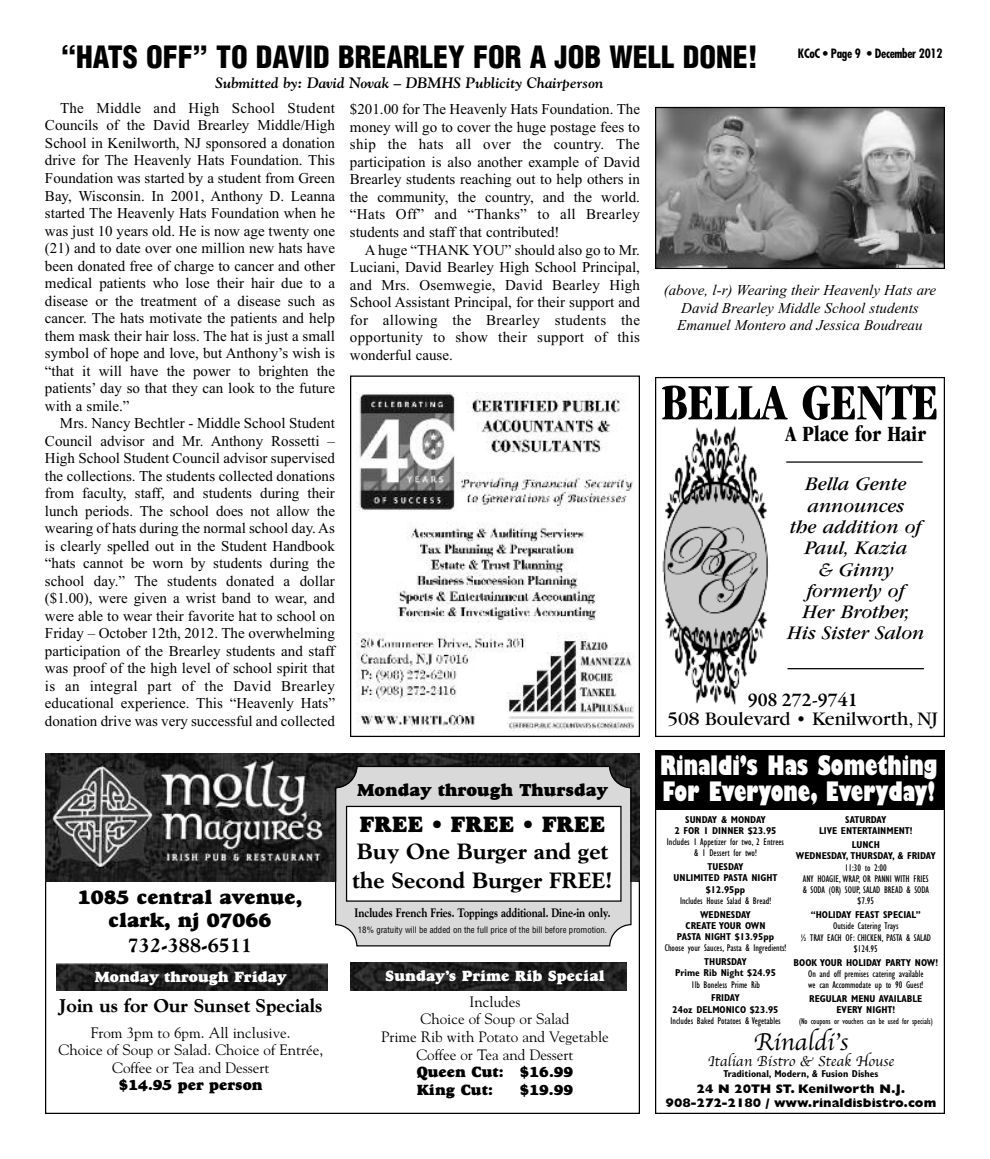
<style>
.page{position:relative;width:990px;height:1159px;background:#fff}
.page>*{position:absolute;margin:0;border:0;box-sizing:border-box;transform-origin:0 0}
.t1{font:700 condensed 52.5px "Garamond";color:#000}
.t2{font:900 condensed 30px "Helvetica";color:#000}
.t3{font:800 condensed 26.25px/26.2px "Gill Sans";color:#fff}
.t4{font:25px "Apple Chancery";color:#000}
.t5{font:800 22.5px/28.8px "Goudy";color:#000}
.t6{font:22.5px "Goudy Heavyface";color:#000}
.t7{font:700 condensed 22.5px "Garamond";color:#000}
.t8{font:italic 20px/21.2px "Garamond";color:#000;text-align:center}
.t9{font:20px/22.5px "Goudy Heavyface";color:#000;text-align:center}
.t10{font:20px "Garamond";color:#000}
.t11{font:800 20px "Goudy";color:#000}
.t12{font:600 20px "Garamond Premr Pro";color:#000}
.t13{font:800 18.75px "Goudy";color:#000}
.t14{font:17.5px "Goudy Heavyface";color:#000}
.t15{font:15px/17.5px "Times New Roman";color:#000;text-align:justify}
.t16{font:15px/17.5px "Goudy";color:#000;text-align:center}
.t17{font:italic 15px/17.5px "Times New Roman";color:#000;text-align:center}
.t18{font:italic 700 15px "Goudy";color:#000}
.t19{font:15px/17.5px "Goudy Heavyface";color:#000}
.t20{font:15px "Goudy Heavyface";color:#fff}
.t21{font:15px "Apple Chancery";color:#000}
.t22{font:800 12.5px/13.8px "Gill Sans";color:#000;text-align:center}
.t23{font:800 12.5px "Goudy";color:#000;scale:.8 1}
.t24{font:700 condensed 12.5px "Futura";letter-spacing:-.025em;color:#000}
.t25{font:condensed 10px/11.2px "Gill Sans";color:#000;text-align:center}
.t26{font:700 condensed 10px/11.2px "Gill Sans";color:#000;text-align:center}
.t27{font:condensed 8.75px "Helvetica";color:#000}
.t28{font:condensed 8.75px "Gill Sans";color:#000}
</style>
<div class="page">
<img style="left:45px;top:754px;width:595px;height:127px">
<img style="left:56px;top:963px;width:271px;height:28px">
<img style="left:350px;top:962px;width:276px;height:29px">
<svg style="left:335px;top:766px;width:297px;height:180px;background:#ccc"></svg>
<div style="left:347px;top:807px;width:273px;height:93px;background:#fff"></div>
<div style="left:346px;top:806px;width:276px;height:96px;border:1px solid #000"></div>
<div style="left:655px;top:750px;width:290px;height:60px;background:#000"></div>
<div style="left:655px;top:750px;width:290px;height:364px;border:1px solid #000"></div>
<img style="left:657px;top:109px;width:286px;height:158px">
<div style="left:655px;top:107px;width:290px;height:162px;border:1px solid #000"></div>
<img style="left:357px;top:392px;width:278px;height:340px">
<div style="left:350px;top:375px;width:290px;height:362px;border:1px solid #000"></div>
<div style="left:655px;top:377px;width:290px;height:360px;border:1px solid #000"></div>
<img style="left:662px;top:426px;width:106px;height:279px">
<hr style="left:786px;top:461px;width:137px;height:2px;background:#000">
<hr style="left:788px;top:668px;width:136px;height:1px;background:#000">
<h2 class="t2" style="left:61px;top:40px;width:698px">“HATS OFF” TO DAVID BREARLEY FOR A JOB WELL DONE!</h2>
<p class="t18" style="left:216px;top:74px;width:389px">Submitted by: David Novak – DBMHS Publicity Chairperson</p>
<p class="t15" style="left:45px;top:99px;width:292px;text-indent:15px">The Middle and High School Student Councils of the David Brearley Middle/High School in Kenilworth, NJ sponsored a donation drive for The Heavenly Hats Foundation. This Foundation was started by a student from Green Bay, Wisconsin. In 2001, Anthony D. Leanna started The Heavenly Hats Foundation when he was just 10 years old. He is now age twenty one (21) and to date over one million new hats have been donated free of charge to cancer and other medical patients who lose their hair due to a disease or the treatment of a disease such as cancer. The hats motivate the patients and help them mask their hair loss. The hat is just a small symbol of hope and love, but Anthony’s wish is “that it will have the power to brighten the patients’ day so that they can look to the future with a smile.”</p>
<p class="t15" style="left:45px;top:414px;width:292px;text-indent:15px">Mrs. Nancy Bechtler - Middle School Student Council advisor and Mr. Anthony Rossetti – High School Student Council advisor supervised the collections. The students collected donations from faculty, staff, and students during their lunch periods. The school does not allow the wearing of hats during the normal school day. As is clearly spelled out in the Student Handbook “hats cannot be worn by students during the school day.” The students donated a dollar ($1.00), were given a wrist band to wear, and were able to wear their favorite hat to school on Friday – October 12th, 2012. The overwhelming participation of the Brearley students and staff was proof of the high level of school spirit that is an integral part of the David Brearley educational experience. This “Heavenly Hats” donation drive was very successful and collected</p>
<p class="t24" style="left:798px;top:47px;width:146px">KCoC • Page 9 • December 2012</p>
<p class="t15" style="left:350px;top:101px;width:292px">$201.00 for The Heavenly Hats Foundation. The money will go to cover the huge postage fees to ship the hats all over the country. The participation is also another example of David Brearley students reaching out to help others in the community, the country, and the world. “Hats Off” and “Thanks” to all Brearley students and staff that contributed!</p>
<p class="t15" style="left:350px;top:241px;width:292px;text-indent:15px">A huge “THANK YOU” should also go to Mr.<br>Luciani, David Bearley High School Principal, and Mrs. Osemwegie, David Bearley High School Assistant Principal, for their support and for allowing the Brearley students the opportunity to show their support of this wonderful cause.</p>
<p class="t17" style="left:664px;top:281px;width:274px">(above, l-r) Wearing their Heavenly Hats are<br>David Brearley Middle School students<br>Emanuel Montero and Jessica Boudreau</p>
<h1 class="t1" style="left:662px;top:382px;width:278px">BELLA GENTE</h1>
<h3 class="t7" style="left:785px;top:425px;width:143px">A Place for Hair</h3>
<h3 class="t8" style="left:787px;top:476px;width:139px">Bella Gente announces<br>the addition of<br>Paul, Kazia<br>&amp; Ginny formerly of<br>Her Brother,<br>His Sister Salon</h3>
<h3 class="t12" style="left:748px;top:692px;width:111px">908 272-9741</h3>
<h3 class="t10" style="left:668px;top:711px;width:272px">508 Boulevard • Kenilworth, NJ</h3>
<h3 class="t9" style="left:78px;top:888px;width:226px">1085 central avenue, clark, nj 07066</h3>
<h3 class="t11" style="left:128px;top:937px;width:126px">732-388-6511</h3>
<p class="t20" style="left:95px;top:971px;width:193px">Monday through Friday</p>
<p class="t13" style="left:59px;top:997px;width:265px">Join us for Our Sunset Specials</p>
<p class="t16" style="left:59px;top:1024px;width:266px">From 3pm to 6pm. All inclusive.<br>Choice of Soup or Salad. Choice of Entrée,<br>Coffee or Tea and Dessert</p>
<p class="t19" style="left:119px;top:1078px;width:145px">$14.95 per person</p>
<p class="t14" style="left:357px;top:783px;width:253px">Monday through Thursday</p>
<h3 class="t6" style="left:360px;top:815px;width:247px">FREE • FREE • FREE</h3>
<h3 class="t5" style="left:352px;top:839px;width:262px">Buy One Burger and get the Second Burger FREE!</h3>
<p class="t23" style="left:355px;top:907px;width:321px">Includes French Fries. Toppings additional. Dine-in only.</p>
<p class="t27" style="left:358px;top:925px;width:251px">18% gratuity will be added on the full price of the bill before promotion.</p>
<p class="t20" style="left:385px;top:970px;width:221px">Sunday’s Prime Rib Special</p>
<p class="t16" style="left:381px;top:993px;width:229px">Includes<br>Choice of Soup or Salad<br>Prime Rib with Potato and Vegetable<br>Coffee or Tea and Dessert</p>
<p class="t19" style="left:417px;top:1064px;width:158px">Queen Cut: $16.99<br>King Cut:</p>
<p class="t19" style="left:520px;top:1082px;width:55px">$19.99</p>
<h3 class="t3" style="left:660px;top:754px;width:278px">Rinaldi’s Has Something<br>For Everyone, Everyday!</h3>
<p class="t26" style="left:675px;top:814px;width:103px">SUNDAY &amp; MONDAY<br>2 FOR 1 DINNER $23.95</p>
<p class="t25" style="left:667px;top:837px;width:119px">Includes 1 Appetizer for two, 2 Entrees &amp; 1 Dessert for two!</p>
<p class="t26" style="left:674px;top:862px;width:105px">TUESDAY<br>UNLIMITED PASTA NIGHT $12.95pp</p>
<p class="t25" style="left:680px;top:896px;width:93px">Includes House Salad &amp; Bread!</p>
<p class="t26" style="left:677px;top:909px;width:99px">WEDNESDAY<br>CREATE YOUR OWN<br>PASTA NIGHT $13.95pp</p>
<p class="t25" style="left:665px;top:943px;width:123px">Choose your Sauces, Pasta &amp; Ingredients!</p>
<p class="t26" style="left:675px;top:957px;width:102px">THURSDAY<br>Prime Rib Night $24.95</p>
<p class="t25" style="left:691px;top:980px;width:71px">1lb Boneless Prime Rib</p>
<p class="t26" style="left:673px;top:993px;width:107px">FRIDAY<br>24oz DELMONICO $23.95</p>
<p class="t25" style="left:671px;top:1016px;width:112px">Includes Baked Potatoes &amp; Vegetables</p>
<p class="t26" style="left:819px;top:815px;width:95px">SATURDAY<br>LIVE ENTERTAINMENT!</p>
<p class="t26" style="left:796px;top:840px;width:141px">LUNCH<br>WEDNESDAY, THURSDAY, &amp; FRIDAY</p>
<p class="t25" style="left:803px;top:862px;width:128px">11:30 to 2:00<br>ANY HOAGIE, WRAP, OR PANNI WITH FRIES &amp; SODA (OR) SOUP, SALAD BREAD &amp; SODA $7.95</p>
<p class="t26" style="left:811px;top:910px;width:112px">“HOLIDAY FEAST SPECIAL”</p>
<p class="t25" style="left:801px;top:921px;width:132px">Outside Catering Trays<br>½ TRAY EACH OF: CHICKEN, PASTA &amp; SALAD $124.95</p>
<p class="t26" style="left:794px;top:957px;width:146px">BOOK YOUR HOLIDAY PARTY NOW!</p>
<p class="t25" style="left:808px;top:969px;width:117px;text-align:left">On and off premises catering available we can Accommodate up to 90 Guest!</p>
<p class="t26" style="left:809px;top:994px;width:115px">REGULAR MENU AVAILABLE<br>EVERY NIGHT!</p>
<p class="t28" style="left:799px;top:1018px;width:135px">(No coupons or vouchers can be used for specials)</p>
<h3 class="t4" style="left:753px;top:1026px;width:96px">Rinaldi’s</h3>
<p class="t21" style="left:708px;top:1052px;width:188px">Italian Bistro &amp; Steak House</p>
<p class="t26" style="left:723px;top:1069px;width:157px">Traditional, Modern, &amp; Fusion Dishes</p>
<p class="t22" style="left:666px;top:1083px;width:272px">24 N 20TH ST. Kenilworth N.J.<br>908-272-2180 / www.rinaldisbistro.com</p>
</div>
